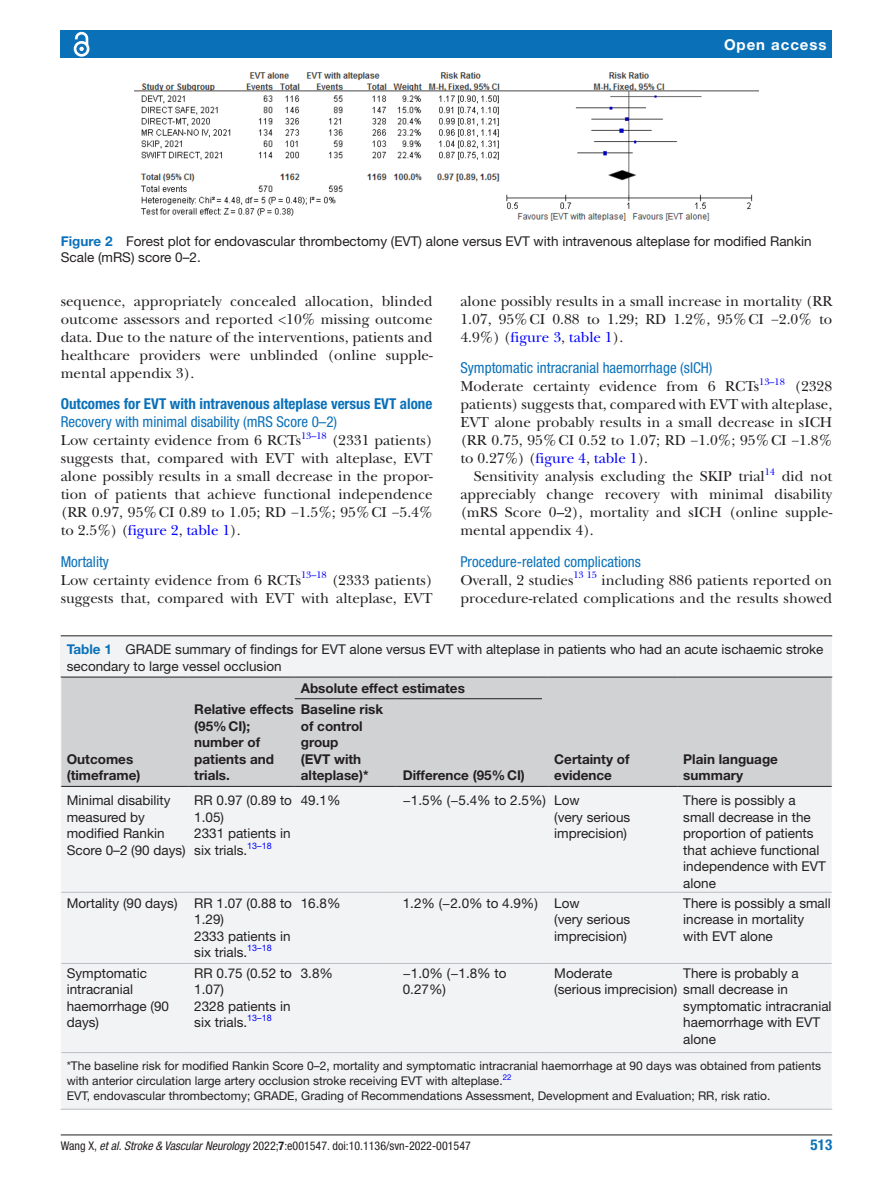
<style>
.page{position:relative;width:893px;height:1191px;background:#fff}
.page>*{position:absolute;margin:0;border:0;box-sizing:border-box;transform-origin:0 0}
.t1{font:15px/18px "New Baskerville";color:#231f20;text-align:justify}
.t2{font:condensed 15px "Helvetica Neue LT Std";color:#0a71b9}
.t3{font:700 condensed 15px "Helvetica Neue LT Std";color:#0a71b9}
.t4{font:700 15px "Helvetica Neue LT Std";letter-spacing:.065em;color:#fff}
.t5{font:13.5px/16.5px "Helvetica Neue LT Std";color:#231f20}
.t6{font:700 13.5px/16.5px "Helvetica Neue LT Std";color:#231f20}
.t7{font:12px/15px "Helvetica Neue LT Std";color:#231f20}
.t8{font:condensed 12px "Helvetica Neue LT Std";color:#231f20}
.t9{font:9.9px "New Baskerville";color:#00f}
.s1{font-weight:700;color:#0a71b9}
.s2{color:#00f}
.s3{font-style:italic}
.s4{font-weight:700}
</style>
<div class="page">
<hr style="left:61px;top:1134px;width:771px;height:1px;background:#231f20">
<div style="left:61px;top:31px;width:771px;height:27px;background:#0a71b9"></div>
<svg style="left:73px;top:31px;width:17px;height:26px"></svg>
<img style="left:135px;top:73px;width:623px;height:148px">
<div style="left:61px;top:636px;width:771px;height:473px;background:#f2f3f4"></div>
<hr style="left:61px;top:635px;width:771px;height:1px;background:#231f20">
<div style="left:61px;top:677px;width:771px;height:109px;background:#d1d2d4"></div>
<hr style="left:61px;top:786px;width:127px;height:1px;background:#231f20">
<hr style="left:188px;top:786px;width:107px;height:1px;background:#231f20">
<hr style="left:548px;top:786px;width:129px;height:1px;background:#231f20">
<hr style="left:677px;top:786px;width:155px;height:1px;background:#231f20">
<hr style="left:61px;top:676px;width:127px;height:1px;background:#231f20">
<hr style="left:188px;top:676px;width:107px;height:1px;background:#231f20">
<hr style="left:295px;top:676px;width:102px;height:1px;background:#231f20">
<hr style="left:397px;top:676px;width:151px;height:1px;background:#231f20">
<hr style="left:548px;top:676px;width:129px;height:1px;background:#231f20">
<hr style="left:677px;top:676px;width:155px;height:1px;background:#231f20">
<hr style="left:295px;top:698px;width:102px;height:1px;background:#231f20">
<hr style="left:295px;top:786px;width:102px;height:1px;background:#231f20">
<hr style="left:397px;top:698px;width:151px;height:1px;background:#231f20">
<hr style="left:397px;top:786px;width:151px;height:1px;background:#231f20">
<hr style="left:61px;top:892px;width:127px;height:1px;background:#bcbdc0">
<hr style="left:188px;top:892px;width:107px;height:1px;background:#bcbdc0">
<hr style="left:295px;top:892px;width:102px;height:1px;background:#bcbdc0">
<hr style="left:397px;top:892px;width:151px;height:1px;background:#bcbdc0">
<hr style="left:548px;top:892px;width:129px;height:1px;background:#bcbdc0">
<hr style="left:677px;top:892px;width:155px;height:1px;background:#bcbdc0">
<hr style="left:61px;top:963px;width:127px;height:1px;background:#bcbdc0">
<hr style="left:188px;top:963px;width:107px;height:1px;background:#bcbdc0">
<hr style="left:188px;top:1052px;width:107px;height:1px;background:#bcbdc0">
<hr style="left:295px;top:963px;width:102px;height:1px;background:#bcbdc0">
<hr style="left:295px;top:1052px;width:102px;height:1px;background:#bcbdc0">
<hr style="left:397px;top:963px;width:151px;height:1px;background:#bcbdc0">
<hr style="left:397px;top:1052px;width:151px;height:1px;background:#bcbdc0">
<hr style="left:548px;top:963px;width:129px;height:1px;background:#bcbdc0">
<hr style="left:548px;top:1052px;width:129px;height:1px;background:#bcbdc0">
<hr style="left:677px;top:963px;width:155px;height:1px;background:#bcbdc0">
<hr style="left:61px;top:1052px;width:127px;height:1px;background:#bcbdc0">
<hr style="left:677px;top:1052px;width:155px;height:1px;background:#bcbdc0">
<hr style="left:61px;top:1109px;width:127px;height:1px;background:#bcbdc0">
<hr style="left:188px;top:1109px;width:107px;height:1px;background:#bcbdc0">
<hr style="left:295px;top:1109px;width:102px;height:1px;background:#bcbdc0">
<hr style="left:397px;top:1109px;width:151px;height:1px;background:#bcbdc0">
<hr style="left:548px;top:1109px;width:129px;height:1px;background:#bcbdc0">
<hr style="left:677px;top:1109px;width:155px;height:1px;background:#bcbdc0">
<svg style="left:542px;top:696px;width:6px;height:5px"></svg>
<p class="t4" style="left:724px;top:35px;width:104px">Open access</p>
<p class="t5" style="left:61px;top:233px;width:752px"><span class="s1">Figure 2</span> Forest plot for endovascular thrombectomy (EVT) alone versus EVT with intravenous alteplase for modified Rankin<br>Scale (mRS) score 0–2.</p>
<p class="t1" style="left:61px;top:292px;width:373px">sequence, appropriately concealed allocation, blinded outcome assessors and reported &lt;10% missing outcome data. Due to the nature of the interventions, patients and healthcare providers were unblinded (online supple&shy;mental appendix 3).</p>
<p class="t3" style="left:61px;top:395px;width:373px">Outcomes for EVT with intravenous alteplase versus EVT alone</p>
<p class="t2" style="left:61px;top:413px;width:278px">Recovery with minimal disability (mRS Score 0–2)</p>
<p class="t1" style="left:61px;top:431px;width:373px">Low certainty evidence from 6 RCTs<sup>13–18</sup> (2331 patients) suggests that, compared with EVT with alteplase, EVT alone possibly results in a small decrease in the propor&shy;tion of patients that achieve functional independence (RR 0.97, 95%CI 0.89 to 1.05; RD −1.5%; 95%CI −5.4% to 2.5%) (<span class="s2">figure 2</span>, <span class="s2">table 1</span>).</p>
<p class="t2" style="left:61px;top:553px;width:50px">Mortality</p>
<p class="t1" style="left:61px;top:571px;width:242px">Low certainty evidence from 6 RCTs</p>
<p class="t9" style="left:301px;top:569px;width:27px">13–18</p>
<p class="t1" style="left:61px;top:571px;width:373px;text-align:right">(2333 patients)<br>suggests that, compared with EVT with alteplase, EVT</p>
<p class="t1" style="left:460px;top:292px;width:373px">alone possibly results in a small increase in mortality (RR 1.07, 95%CI 0.88 to 1.29; RD 1.2%, 95%CI −2.0% to 4.9%) (<span class="s2">figure 3</span>, <span class="s2">table 1</span>).</p>
<p class="t2" style="left:460px;top:359px;width:254px">Symptomatic intracranial haemorrhage (sICH)</p>
<p class="t1" style="left:460px;top:377px;width:300px">Moderate certainty evidence from 6 RCTs</p>
<p class="t9" style="left:759px;top:375px;width:27px">13–18</p>
<p class="t1" style="left:460px;top:377px;width:373px;text-indent:334px">(2328 patients) suggests that, compared with EVT with alteplase, EVT alone probably results in a small decrease in sICH (RR 0.75, 95%CI 0.52 to 1.07; RD −1.0%; 95%CI −1.8% to 0.27%) (<span class="s2">figure 4</span>, <span class="s2">table 1</span>).</p>
<p class="t1" style="left:460px;top:467px;width:373px;text-indent:14px">Sensitivity analysis excluding the SKIP trial<sup>14</sup> did not appreciably change recovery with minimal disability (mRS Score 0–2), mortality and sICH (online supple&shy;mental appendix 4).</p>
<p class="t2" style="left:460px;top:553px;width:182px">Procedure-related complications</p>
<p class="t1" style="left:460px;top:571px;width:115px">Overall, 2 studies</p>
<p class="t9" style="left:573px;top:569px;width:25px">13 15</p>
<p class="t1" style="left:460px;top:571px;width:373px;text-align:right">including 886 patients reported on<br>procedure-related complications and the results showed</p>
<p class="t5" style="left:67px;top:641px;width:758px"><span class="s1">Table 1</span> GRADE summary of findings for EVT alone versus EVT with alteplase in patients who had an acute ischaemic stroke secondary to large vessel occlusion</p>
<p class="t6" style="left:67px;top:750px;width:75px">Outcomes (timeframe)</p>
<p class="t6" style="left:301px;top:679px;width:166px">Absolute effect estimates</p>
<p class="t6" style="left:301px;top:701px;width:84px">Baseline risk of control group<br>(EVT with alteplase)*</p>
<p class="t6" style="left:194px;top:701px;width:101px">Relative effects (95%CI); number of patients and trials.</p>
<p class="t6" style="left:403px;top:767px;width:124px">Difference (95%CI)</p>
<p class="t6" style="left:554px;top:750px;width:77px">Certainty of evidence</p>
<p class="t6" style="left:683px;top:750px;width:96px">Plain language summary</p>
<p class="t5" style="left:67px;top:792px;width:121px">Minimal disability measured by modified Rankin<br>Score 0–2 (90 days)</p>
<p class="t5" style="left:194px;top:792px;width:99px">RR 0.97 (0.89 to<br>1.05)<br>2331 patients in six trials.<sup>13–18</sup></p>
<p class="t5" style="left:301px;top:792px;width:41px">49.1%</p>
<p class="t5" style="left:554px;top:792px;width:77px;text-indent:-151px">−1.5% (−5.4% to 2.5%) Low<br>(very serious imprecision)</p>
<p class="t5" style="left:683px;top:792px;width:144px">There is possibly a small decrease in the proportion of patients that achieve functional independence with EVT alone</p>
<p class="t5" style="left:194px;top:894px;width:99px;text-indent:-127px">Mortality (90 days) RR 1.07 (0.88 to<br>1.29)<br>2333 patients in six trials.<sup>13–18</sup></p>
<p class="t5" style="left:301px;top:894px;width:41px">16.8%</p>
<p class="t5" style="left:554px;top:894px;width:77px;text-indent:-151px">1.2% (−2.0% to 4.9%) Low<br>(very serious imprecision)</p>
<p class="t5" style="left:683px;top:894px;width:149px">There is possibly a small increase in mortality with EVT alone</p>
<p class="t5" style="left:67px;top:964px;width:104px">Symptomatic intracranial haemorrhage (90 days)</p>
<p class="t5" style="left:194px;top:964px;width:99px">RR 0.75 (0.52 to<br>1.07)<br>2328 patients in six trials.<sup>13–18</sup></p>
<p class="t5" style="left:301px;top:964px;width:34px">3.8%</p>
<p class="t5" style="left:403px;top:964px;width:105px">−1.0% (−1.8% to<br>0.27%)</p>
<p class="t5" style="left:554px;top:964px;width:235px">Moderate<br>(serious imprecision) small decrease in</p>
<p class="t5" style="left:683px;top:964px;width:117px">There is probably a</p>
<p class="t5" style="left:683px;top:997px;width:150px">symptomatic intracranial haemorrhage with EVT alone</p>
<p class="t7" style="left:67px;top:1058px;width:756px">*The baseline risk for modified Rankin Score 0–2, mortality and symptomatic intracranial haemorrhage at 90 days was obtained from patients with anterior circulation large artery occlusion stroke receiving EVT with alteplase.<sup>22<br></sup>EVT, endovascular thrombectomy; GRADE, Grading of Recommendations Assessment, Development and Evaluation; RR, risk ratio.</p>
<p class="t8" style="left:61px;top:1138px;width:412px">Wang X, <span class="s3">et al</span>. <span class="s3">Stroke &amp; Vascular Neurology</span> 2022;<span class="s4">7</span>:e001547. doi:10.1136/svn-2022-001547</p>
<p class="t3" style="left:811px;top:1135px;width:23px">513</p>
</div>
